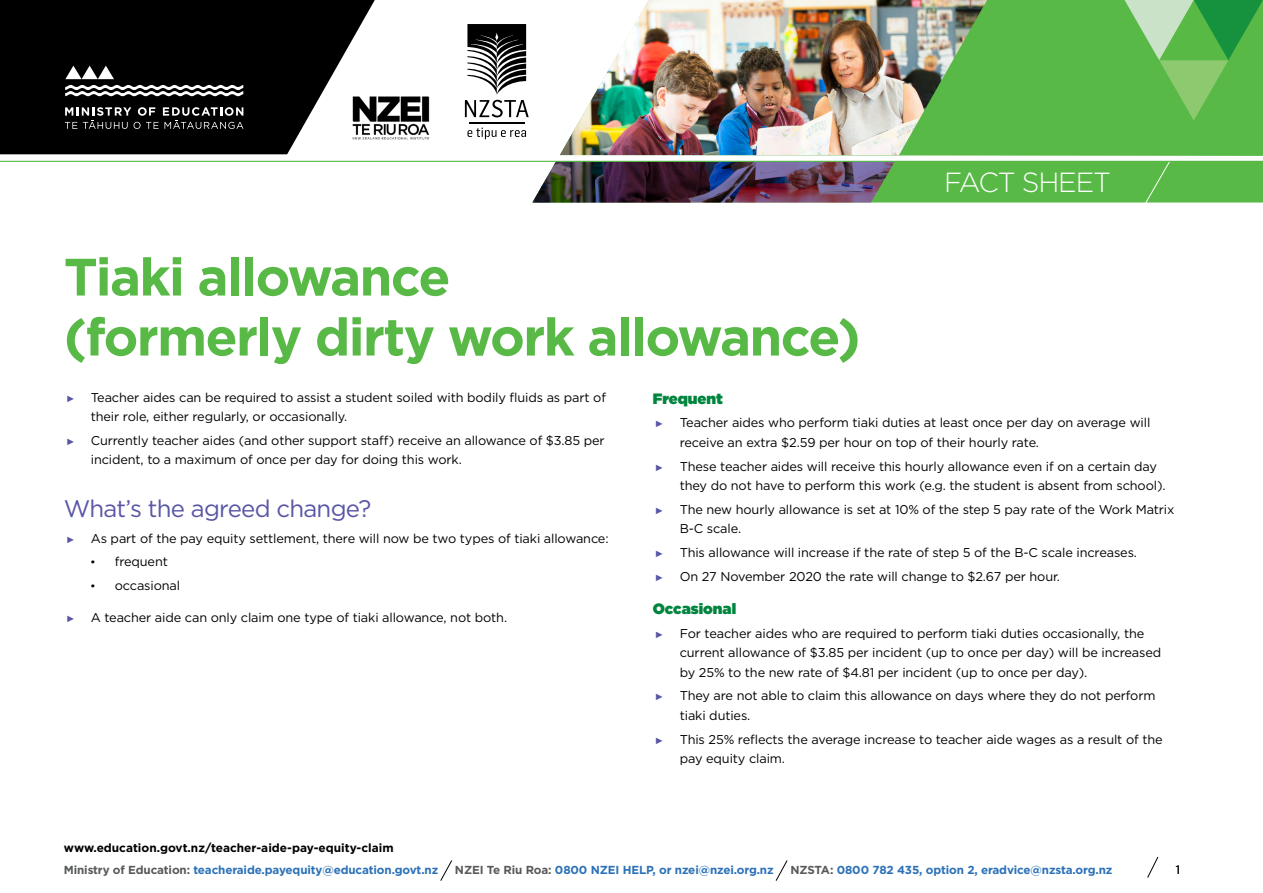
<style>
.page{position:relative;width:1263px;height:893px;background:#fff}
.page>*{position:absolute;margin:0;border:0;box-sizing:border-box;transform-origin:0 0}
.t1{font:700 52.5px/60px "Gotham";letter-spacing:-.03em;color:#58b947}
.t2{font:300 27.6px "Gotham";letter-spacing:-.04em;color:#fff}
.t3{font:24px "Gotham";letter-spacing:-.03em;color:#5956a5}
.t4{font:900 15px "Gotham";color:#00853e}
.t5{font:12.75px/19.5px "Gotham";letter-spacing:-.01em;color:#000}
.t6{font:700 12.75px "Klavika Arrows";color:#5956a5}
.t7{font:12px "Gotham";color:#000}
.t8{font:700 11.85px "Gotham";color:#000}
.t9{font:700 11.7px "Gotham";letter-spacing:-.01em;color:#2b71b8}
.s1{font-family:"Courier New"}
.s2{color:#58595b}
</style>
<div class="page">
<div style="left:971px;top:0;width:292px;height:156px;background:#58b947"></div>
<svg style="left:0;top:0;width:375px;height:154px;background:#1b1b1b"></svg>
<svg style="left:65px;top:107px;width:178px;height:22px;background:#3a3a3a"></svg>
<svg style="left:65px;top:66px;width:49px;height:13px"></svg>
<svg style="left:65px;top:85px;width:178px;height:11px"></svg>
<hr style="left:469px;top:123px;width:55px;height:1px;background:#000">
<svg style="left:465px;top:100px;width:64px;height:17px"></svg>
<svg style="left:467px;top:128px;width:59px;height:11px"></svg>
<svg style="left:467px;top:24px;width:59px;height:70px"></svg>
<img style="left:352px;top:95px;width:78px;height:51px">
<svg style="left:1147px;top:856px;width:11px;height:22px"></svg>
<svg style="left:1124px;top:0;width:139px;height:121px;background:#64bb5a"></svg>
<img style="left:971px;top:0;width:16px;height:29px">
<img style="left:560px;top:0;width:411px;height:156px">
<img style="left:532px;top:160px;width:731px;height:43px">
<svg style="left:440px;top:860px;width:12px;height:21px"></svg>
<svg style="left:775px;top:860px;width:12px;height:21px"></svg>
<hr style="left:0;top:161px;width:1263px;height:1px;background:#58b947">
<h2 class="t2" style="left:944px;top:164px;width:169px">FACT SHEET</h2>
<h1 class="t1" style="left:64px;top:247px;width:798px">Tiaki allowance<br>(formerly dirty work allowance)</h1>
<p class="t6" style="left:66px;top:393px;width:9px">5</p>
<p class="t5" style="left:91px;top:387px;width:517px">Teacher aides can be required to assist a student soiled with bodily fluids as part of their role, either regularly, or occasionally.</p>
<p class="t6" style="left:66px;top:436px;width:9px">5</p>
<p class="t5" style="left:91px;top:430px;width:515px">Currently teacher aides (and other support staff) receive an allowance of $3.85 per incident, to a maximum of once per day for doing this work.</p>
<h3 class="t3" style="left:64px;top:493px;width:309px">What’s the agreed change?</h3>
<p class="t6" style="left:66px;top:534px;width:9px">5</p>
<p class="t5" style="left:91px;top:528px;width:519px">As part of the pay equity settlement, there will now be two types of tiaki allowance:</p>
<p class="t5" style="left:89px;top:552px;width:80px"><span class="s1">•</span> frequent</p>
<p class="t5" style="left:89px;top:575px;width:92px"><span class="s1">•</span> occasional</p>
<p class="t6" style="left:66px;top:613px;width:9px">5</p>
<p class="t5" style="left:91px;top:607px;width:418px">A teacher aide can only claim one type of tiaki allowance, not both.</p>
<p class="t4" style="left:653px;top:387px;width:72px">Frequent</p>
<p class="t6" style="left:655px;top:419px;width:9px">5</p>
<p class="t5" style="left:680px;top:413px;width:472px">Teacher aides who perform tiaki duties at least once per day on average will receive an extra $2.59 per hour on top of their hourly rate.</p>
<p class="t6" style="left:655px;top:462px;width:9px">5</p>
<p class="t5" style="left:680px;top:456px;width:487px">These teacher aides will receive this hourly allowance even if on a certain day they do not have to perform this work (e.g. the student is absent from school).</p>
<p class="t6" style="left:655px;top:505px;width:9px">5</p>
<p class="t5" style="left:680px;top:499px;width:496px">The new hourly allowance is set at 10% of the step 5 pay rate of the Work Matrix<br>B-C scale.</p>
<p class="t6" style="left:655px;top:548px;width:9px">5</p>
<p class="t5" style="left:680px;top:542px;width:459px">This allowance will increase if the rate of step 5 of the B-C scale increases.</p>
<p class="t6" style="left:655px;top:572px;width:9px">5</p>
<p class="t5" style="left:680px;top:566px;width:382px">On 27 November 2020 the rate will change to $2.67 per hour.</p>
<p class="t4" style="left:653px;top:598px;width:85px">Occasional</p>
<p class="t6" style="left:655px;top:629px;width:9px">5</p>
<p class="t5" style="left:680px;top:623px;width:483px">For teacher aides who are required to perform tiaki duties occasionally, the current allowance of $3.85 per incident (up to once per day) will be increased by 25% to the new rate of $4.81 per incident (up to once per day).</p>
<p class="t6" style="left:655px;top:692px;width:9px">5</p>
<p class="t5" style="left:680px;top:686px;width:477px">They are not able to claim this allowance on days where they do not perform tiaki duties.</p>
<p class="t6" style="left:655px;top:735px;width:9px">5</p>
<p class="t5" style="left:680px;top:729px;width:484px">This 25% reflects the average increase to teacher aide wages as a result of the pay equity claim.</p>
<p class="t8" style="left:64px;top:840px;width:331px">www.education.govt.nz/teacher-aide-pay-equity-claim</p>
<p class="t9" style="left:64px;top:862px;width:376px"><span class="s2">Ministry of Education:</span> teacheraide.payequity@education.govt.nz</p>
<p class="t9" style="left:455px;top:862px;width:320px"><span class="s2">NZEI Te Riu Roa:</span> 0800 NZEI HELP, or nzei@nzei.org.nz</p>
<p class="t9" style="left:790px;top:862px;width:323px"><span class="s2">NZSTA:</span> 0800 782 435, option 2, eradvice@nzsta.org.nz</p>
<p class="t7" style="left:1176px;top:862px;width:6px">1</p>
</div>
